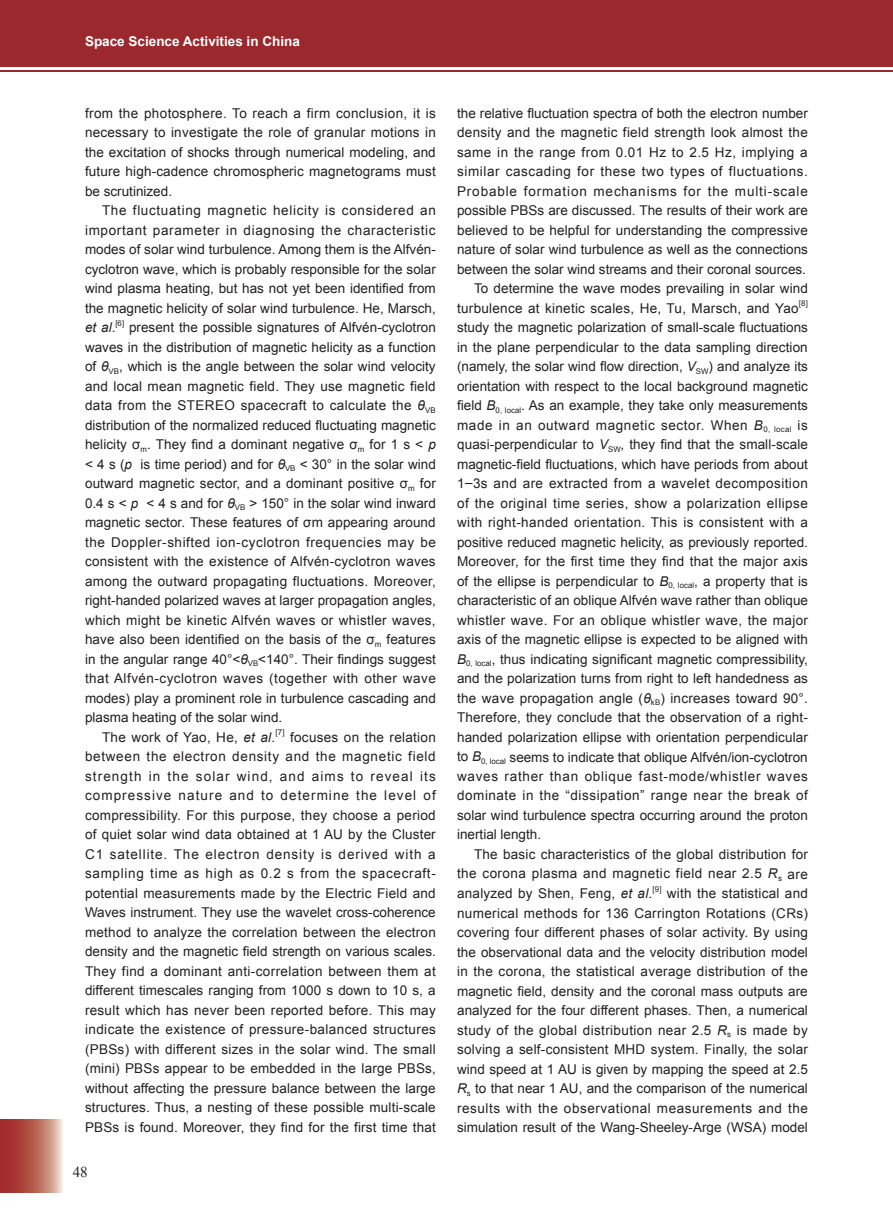
<style>
.page{position:relative;width:893px;height:1212px;background:#fff}
.page>*{position:absolute;margin:0;border:0;box-sizing:border-box;transform-origin:0 0}
.t1{font:15px "Times New Roman";color:#231f20}
.t2{font:13.5px/19.5px "Arial";letter-spacing:.005em;color:#231f20;text-align:justify}
.t3{font:13.5px "Arial";letter-spacing:.03em;color:#231f20}
.t4{font:13.5px "Arial";letter-spacing:.04em;color:#231f20}
.t5{font:13.5px "Arial";letter-spacing:.035em;color:#231f20}
.t6{font:13.5px "Arial";letter-spacing:.045em;color:#231f20}
.t7{font:13.5px "Arial";letter-spacing:.065em;color:#231f20}
.t8{font:700 13.5px "Arial";color:#fff}
.t9{font:7.8px "Arial";color:#231f20}
.s1{font-style:italic}
</style>
<div class="page">
<div style="left:0;top:0;width:893px;height:67px;background:#9a282c"></div>
<hr style="left:0;top:70px;width:893px;height:2px;background:#9a282c">
<svg style="left:0;top:1119px;width:63px;height:73px;background:#ba685e"></svg>
<p class="t8" style="left:85px;top:33px;width:216px">Space Science Activities in China</p>
<p class="t2" style="left:85px;top:104px;width:352px">from the photosphere. To reach a firm conclusion, it is necessary to investigate the role of granular motions in the excitation of shocks through numerical modeling, and future high-cadence chromospheric magnetograms must be scrutinized.</p>
<p class="t2" style="left:85px;top:201px;width:352px;text-indent:17px">The fluctuating magnetic helicity is considered an important parameter in diagnosing the characteristic modes of solar wind turbulence. Among them is the Alfvén&shy;cyclotron wave, which is probably responsible for the solar wind plasma heating, but has not yet been identified from the magnetic helicity of solar wind turbulence. He, Marsch, <span class="s1">et al</span>.</p>
<p class="t9" style="left:115px;top:318px;width:10px">[6]</p>
<p class="t2" style="left:129px;top:318px;width:308px">present the possible signatures of Alfvén-cyclotron</p>
<p class="t2" style="left:85px;top:338px;width:352px">waves in the distribution of magnetic helicity as a function</p>
<p class="t2" style="left:85px;top:357px;width:352px">of <span class="s1">θ</span><sub>VB</sub>, which is the angle between the solar wind velocity</p>
<p class="t2" style="left:85px;top:377px;width:352px">and local mean magnetic field. They use magnetic field</p>
<p class="t3" style="left:85px;top:397px;width:352px">data from the STEREO spacecraft to calculate the <span class="s1">θ</span><sub>VB</sub></p>
<p class="t2" style="left:85px;top:416px;width:352px">distribution of the normalized reduced fluctuating magnetic</p>
<p class="t2" style="left:85px;top:435px;width:352px">helicity σ<sub>m</sub>. They find a dominant negative σ<sub>m</sub> for 1 s &lt; <span class="s1">p</span></p>
<p class="t2" style="left:85px;top:455px;width:352px">&lt; 4 s (<span class="s1">p</span> is time period) and for <span class="s1">θ</span><sub>VB</sub> &lt; 30° in the solar wind</p>
<p class="t2" style="left:85px;top:474px;width:352px">outward magnetic sector, and a dominant positive σ<sub>m</sub> for</p>
<p class="t2" style="left:85px;top:494px;width:352px">0.4 s &lt; <span class="s1">p</span> &lt; 4 s and for <span class="s1">θ</span><sub>VB</sub> &gt; 150° in the solar wind inward</p>
<p class="t2" style="left:85px;top:513px;width:352px">magnetic sector. These features of σm appearing around</p>
<p class="t4" style="left:85px;top:533px;width:352px">the Doppler-shifted ion-cyclotron frequencies may be</p>
<p class="t2" style="left:85px;top:552px;width:352px">consistent with the existence of Alfvén-cyclotron waves</p>
<p class="t2" style="left:85px;top:572px;width:352px">among the outward propagating fluctuations. Moreover,</p>
<p class="t2" style="left:85px;top:591px;width:352px">right-handed polarized waves at larger propagation angles,</p>
<p class="t2" style="left:85px;top:610px;width:352px">which might be kinetic Alfvén waves or whistler waves,</p>
<p class="t2" style="left:85px;top:630px;width:352px">have also been identified on the basis of the σ<sub>m</sub> features</p>
<p class="t2" style="left:85px;top:650px;width:352px">in the angular range 40°&lt;<span class="s1">θ</span><sub>VB</sub>&lt;140°. Their findings suggest</p>
<p class="t5" style="left:85px;top:670px;width:352px">that Alfvén-cyclotron waves (together with other wave</p>
<p class="t2" style="left:85px;top:689px;width:352px">modes) play a prominent role in turbulence cascading and</p>
<p class="t2" style="left:85px;top:708px;width:199px">plasma heating of the solar wind.</p>
<p class="t2" style="left:102px;top:728px;width:175px">The work of Yao, He, <span class="s1">et al</span>.</p>
<p class="t9" style="left:276px;top:728px;width:11px">[7]</p>
<p class="t2" style="left:85px;top:728px;width:352px;text-indent:205px">focuses on the relation between the electron density and the magnetic field strength in the solar wind, and aims to reveal its compressive nature and to determine the level of compressibility. For this purpose, they choose a period of quiet solar wind data obtained at 1 AU by the Cluster C1 satellite. The electron density is derived with a sampling time as high as 0.2 s from the spacecraft&shy;potential measurements made by the Electric Field and Waves instrument. They use the wavelet cross-coherence method to analyze the correlation between the electron density and the magnetic field strength on various scales.<br>They find a dominant anti-correlation between them at different timescales ranging from 1000 s down to 10 s, a result which has never been reported before. This may indicate the existence of pressure-balanced structures (PBSs) with different sizes in the solar wind. The small (mini) PBSs appear to be embedded in the large PBSs, without affecting the pressure balance between the large structures. Thus, a nesting of these possible multi-scale PBSs is found. Moreover, they find for the first time that</p>
<p class="t1" style="left:73px;top:1162px;width:16px">48</p>
<p class="t2" style="left:457px;top:103px;width:352px">the relative fluctuation spectra of both the electron number</p>
<p class="t2" style="left:457px;top:123px;width:352px">density and the magnetic field strength look almost the</p>
<p class="t3" style="left:457px;top:143px;width:352px">same in the range from 0.01 Hz to 2.5 Hz, implying a</p>
<p class="t6" style="left:457px;top:163px;width:352px">similar cascading for these two types of fluctuations.</p>
<p class="t7" style="left:457px;top:182px;width:352px">Probable formation mechanisms for the multi-scale</p>
<p class="t2" style="left:457px;top:201px;width:352px">possible PBSs are discussed. The results of their work are</p>
<p class="t2" style="left:457px;top:220px;width:352px">believed to be helpful for understanding the compressive</p>
<p class="t2" style="left:457px;top:240px;width:352px">nature of solar wind turbulence as well as the connections</p>
<p class="t2" style="left:457px;top:259px;width:350px">between the solar wind streams and their coronal sources.</p>
<p class="t2" style="left:474px;top:279px;width:335px">To determine the wave modes prevailing in solar wind</p>
<p class="t2" style="left:457px;top:298px;width:343px">turbulence at kinetic scales, He, Tu, Marsch, and Yao</p>
<p class="t9" style="left:799px;top:299px;width:11px">[8]</p>
<p class="t2" style="left:457px;top:318px;width:352px">study the magnetic polarization of small-scale fluctuations in the plane perpendicular to the data sampling direction (namely, the solar wind flow direction, <span class="s1">V</span><sub>SW</sub>) and analyze its orientation with respect to the local background magnetic field <span class="s1">B</span><sub>0,</sub> <sub>local</sub>. As an example, they take only measurements made in an outward magnetic sector. When <span class="s1">B</span><sub>0,</sub> <sub>local</sub> is quasi-perpendicular to <span class="s1">V</span><sub>SW</sub>, they find that the small-scale magnetic-field fluctuations, which have periods from about 1–3s and are extracted from a wavelet decomposition of the original time series, show a polarization ellipse with right-handed orientation. This is consistent with a positive reduced magnetic helicity, as previously reported.<br>Moreover, for the first time they find that the major axis of the ellipse is perpendicular to <span class="s1">B</span><sub>0,</sub> <sub>local</sub>, a property that is characteristic of an oblique Alfvén wave rather than oblique whistler wave. For an oblique whistler wave, the major axis of the magnetic ellipse is expected to be aligned with <span class="s1">B</span><sub>0,</sub> <sub>local</sub>, thus indicating significant magnetic compressibility, and the polarization turns from right to left handedness as the wave propagation angle (<span class="s1">θ</span><sub>kB</sub>) increases toward 90°.<br>Therefore, they conclude that the observation of a right&shy;handed polarization ellipse with orientation perpendicular to <span class="s1">B</span><sub>0,</sub> <sub>local</sub> seems to indicate that oblique Alfvén/ion-cyclotron waves rather than oblique fast-mode/whistler waves dominate in the “dissipation” range near the break of solar wind turbulence spectra occurring around the proton inertial length.</p>
<p class="t2" style="left:457px;top:845px;width:352px;text-indent:17px">The basic characteristics of the global distribution for the corona plasma and magnetic field near 2.5 <span class="s1">R</span><sub>s</sub> are analyzed by Shen, Feng, <span class="s1">et al</span>.</p>
<p class="t9" style="left:652px;top:884px;width:11px">[9]</p>
<p class="t2" style="left:457px;top:884px;width:352px;text-indent:210px">with the statistical and numerical methods for 136 Carrington Rotations (CRs) covering four different phases of solar activity. By using the observational data and the velocity distribution model in the corona, the statistical average distribution of the magnetic field, density and the coronal mass outputs are analyzed for the four different phases. Then, a numerical study of the global distribution near 2.5 <span class="s1">R</span><sub>s</sub> is made by solving a self-consistent MHD system. Finally, the solar wind speed at 1 AU is given by mapping the speed at 2.5<br><span class="s1">R</span><sub>s</sub> to that near 1 AU, and the comparison of the numerical results with the observational measurements and the simulation result of the Wang-Sheeley-Arge (WSA) model</p>
</div>
